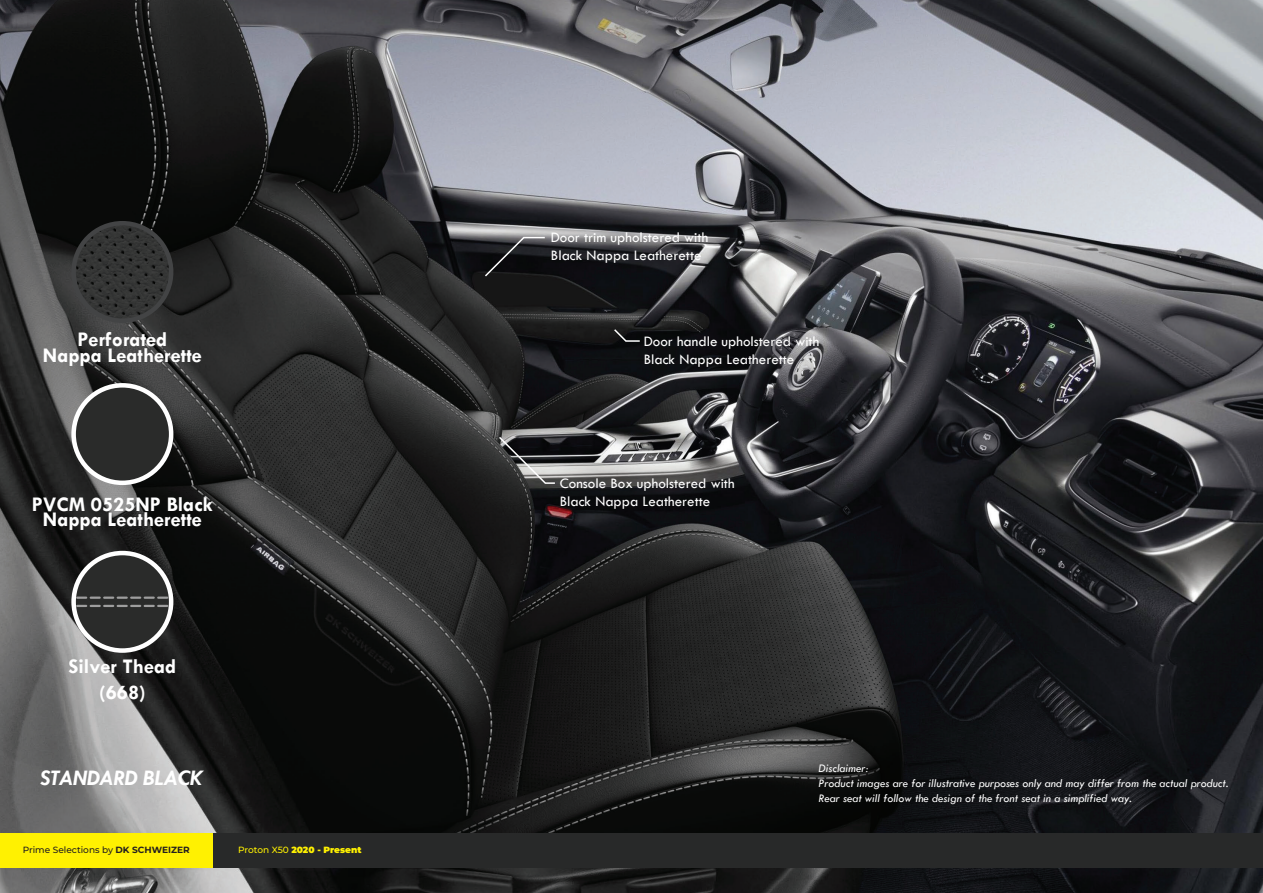
<style>
.page{position:relative;width:1263px;height:893px;background:#fff}
.page>*{position:absolute;margin:0;border:0;box-sizing:border-box;transform-origin:0 0}
.t1{font:italic 700 22.5px "Tw Cen";letter-spacing:-.02em;color:#fff}
.t2{font:700 21px/25.2px "Tw Cen";color:#fff;text-align:center}
.t3{font:15px/18px "Tw Cen";color:#fff}
.t4{font:italic 12px/15px "Tw Cen";color:#fff}
.t5{font:500 9px "Montserrat";color:#231f20}
.t6{font:900 9px "Montserrat";color:#fff101}
.s1{font-weight:700}
.s2{font-weight:500}
</style>
<div class="page">
<img style="left:0;top:0;width:1263px;height:893px">
<div style="left:74px;top:553px;width:97px;height:98px;background:#2a2b2a;border-radius:50%"></div>
<div style="left:71px;top:551px;width:102px;height:102px;border:5px solid #fff;border-radius:50%"></div>
<svg style="left:77px;top:597px;width:91px;height:2px"></svg>
<svg style="left:77px;top:605px;width:91px;height:2px"></svg>
<div style="left:74px;top:385px;width:97px;height:98px;background:#2a2b2a;border-radius:50%"></div>
<div style="left:71px;top:383px;width:102px;height:102px;border:5px solid #fff;border-radius:50%"></div>
<svg style="left:612px;top:328px;width:29px;height:14px"></svg>
<svg style="left:497px;top:435px;width:59px;height:50px;background:#505152"></svg>
<svg style="left:483px;top:236px;width:63px;height:42px;background:#27282a"></svg>
<img style="left:74px;top:223px;width:97px;height:98px;border-radius:49px">
<div style="left:71px;top:221px;width:102px;height:102px;border:5px solid #434445;border-radius:50%"></div>
<div style="left:213px;top:833px;width:1050px;height:34px;background:#282929"></div>
<div style="left:0;top:833px;width:213px;height:34px;background:#fff101"></div>
<h2 class="t2" style="left:43px;top:332px;width:160px;line-height:16.5px">Perforated<br>Nappa Leatherette</h2>
<h2 class="t2" style="left:32px;top:493px;width:182px">PVCM 0525NP Black</h2>
<h2 class="t2" style="left:43px;top:508px;width:160px">Nappa Leatherette</h2>
<h2 class="t2" style="left:69px;top:656px;width:109px">Silver Thead (668)</h2>
<h1 class="t1" style="left:41px;top:764px;width:164px">STANDARD BLACK</h1>
<p class="t5" style="left:23px;top:846px;width:168px">Prime Selections by <span class="s1">DK SCHWEIZER</span></p>
<p class="t6" style="left:238px;top:844px;width:125px"><span class="s2">Proton X50</span> 2020 - Present</p>
<p class="t3" style="left:551px;top:230px;width:159px">Door trim upholstered with<br>Black Nappa Leatherette</p>
<p class="t3" style="left:644px;top:333px;width:177px">Door handle upholstered with<br>Black Nappa Leatherette</p>
<p class="t3" style="left:560px;top:475px;width:176px">Console Box upholstered with<br>Black Nappa Leatherette</p>
<p class="t4" style="left:818px;top:762px;width:411px">Disclaimer:<br>Product images are for illustrative purposes only and may differ from the actual product.<br>Rear seat will follow the design of the front seat in a simplified way.</p>
</div>
